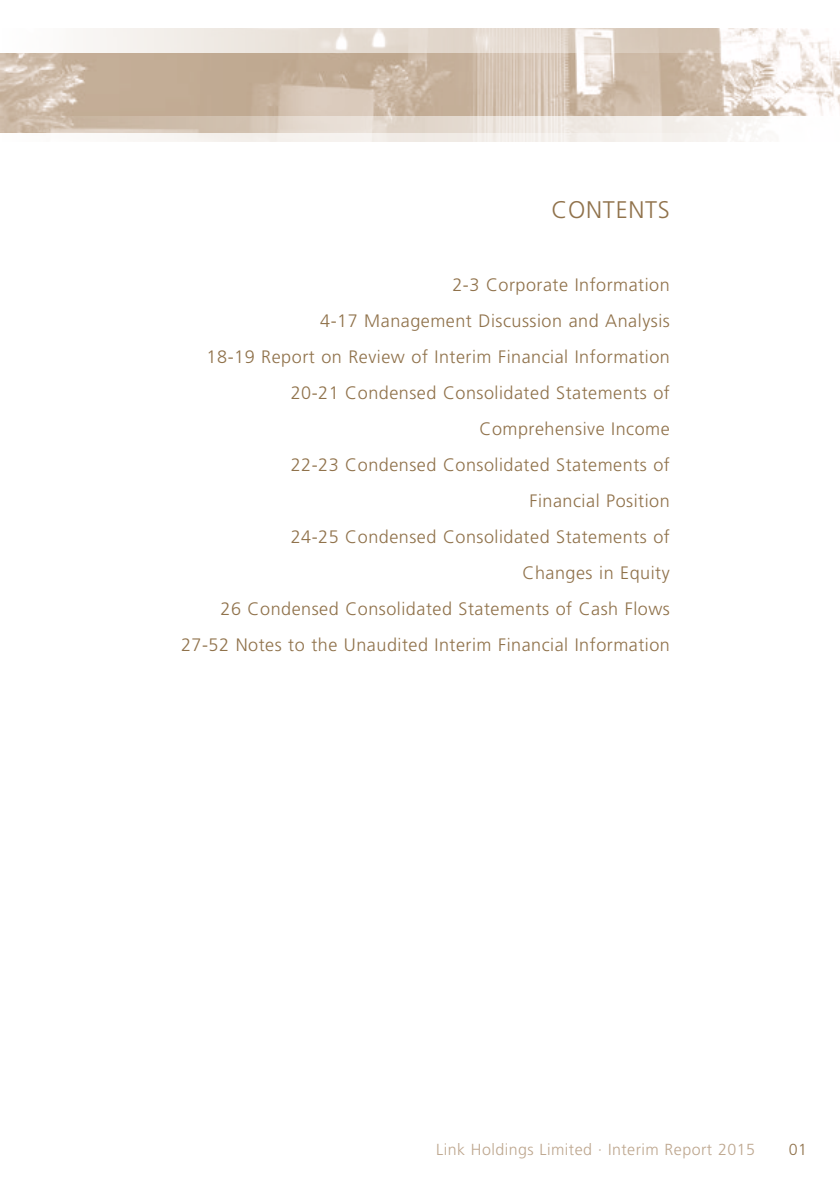
<style>
.page{position:relative;width:840px;height:1191px;background:#fff}
.page>*{position:absolute;margin:0;border:0;box-sizing:border-box;transform-origin:0 0}
.t1{font:300 24px "Frutiger LT Std";letter-spacing:.03em;color:#90724b}
.t2{font:300 18px/36px "Frutiger LT Std";letter-spacing:.03em;color:#90724b;text-align:right}
.t3{font:300 16px "Frutiger LT Std";letter-spacing:.03em;color:#bea78f}
.t4{font:300 16px "Frutiger LT Std";color:#90724b}
</style>
<div class="page">
<img style="left:0;top:52px;width:839px;height:65px">
<svg style="left:1px;top:117px;width:767px;height:16px;background:#e2d7cc"></svg>
<svg style="left:0;top:117px;width:1px;height:16px"></svg>
<svg style="left:138px;top:133px;width:623px;height:9px;fill:#f5f1ed"></svg>
<svg style="left:83px;top:28px;width:747px;height:24px"></svg>
<h1 class="t1" style="left:551px;top:196px;width:120px">CONTENTS</h1>
<p class="t2" style="left:181px;top:267px;width:490px">2-3 Corporate Information<br>4-17 Management Discussion and Analysis<br>18-19 Report on Review of Interim Financial Information 20-21 Condensed Consolidated Statements of Comprehensive Income<br>22-23 Condensed Consolidated Statements of<br>Financial Position<br>24-25 Condensed Consolidated Statements of<br>Changes in Equity<br>26 Condensed Consolidated Statements of Cash Flows 27-52 Notes to the Unaudited Interim Financial Information</p>
<p class="t3" style="left:436px;top:1140px;width:320px">Link Holdings Limited · Interim Report 2015</p>
<p class="t4" style="left:788px;top:1140px;width:20px">01</p>
</div>
